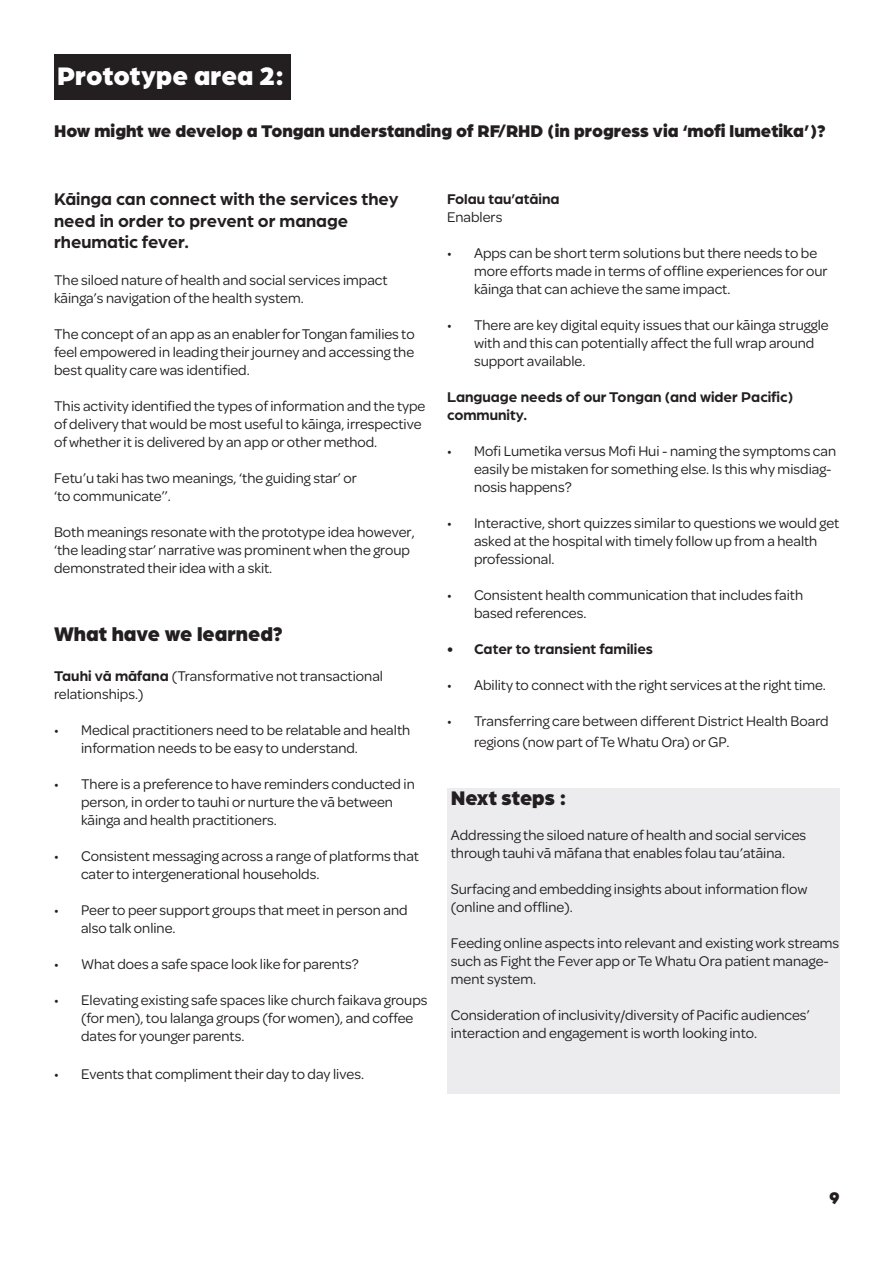
<style>
.page{position:relative;width:894px;height:1263px;background:#fff}
.page>*{position:absolute;margin:0;border:0;box-sizing:border-box;transform-origin:0 0}
.t1{font:900 27px "Arboria";color:#fff}
.t2{font:900 21px "Arboria";color:#231f20}
.t3{font:700 18px/21.6px "Arboria";color:#231f20}
.t4{font:900 18px "Arboria";color:#231f20}
.t5{font:15px/18px "Omnes";color:#231f20}
.t6{font:700 15px/18px "Arboria";color:#231f20}
.s1{font-family:"Arboria";font-weight:700}
</style>
<div class="page">
<div style="left:447px;top:788px;width:392px;height:306px;background:#ececee"></div>
<div style="left:54px;top:54px;width:236px;height:46px;background:#231f20"></div>
<p class="t1" style="left:57px;top:57px;width:229px">Prototype area 2:</p>
<p class="t4" style="left:54px;top:119px;width:772px">How might we develop a Tongan understanding of RF/RHD (in progress via ‘mofi lumetika’)?</p>
<p class="t3" style="left:54px;top:187px;width:346px">Kāinga can connect with the services they need in order to prevent or manage rheumatic fever.</p>
<p class="t5" style="left:54px;top:270px;width:335px">The siloed nature of health and social services impact kāinga’s navigation of the health system.</p>
<p class="t5" style="left:54px;top:324px;width:362px;text-align:justify">The concept of an app as an enabler for Tongan families to feel empowered in leading their journey and accessing the best quality care was identified.</p>
<p class="t5" style="left:54px;top:396px;width:373px">This activity identified the types of information and the type of delivery that would be most useful to kāinga, irrespective of whether it is delivered by an app or other method.</p>
<p class="t5" style="left:54px;top:468px;width:304px">Fetu’u taki has two meanings, ‘the guiding star’ or ‘to communicate’’.</p>
<p class="t5" style="left:54px;top:522px;width:362px">Both meanings resonate with the prototype idea however, ‘the leading star’ narrative was prominent when the group demonstrated their idea with a skit.</p>
<p class="t2" style="left:54px;top:619px;width:230px">What have we learned?</p>
<p class="t5" style="left:54px;top:666px;width:330px"><span class="s1">Tauhi vā māfana</span> (Transformative not transactional</p>
<p class="t5" style="left:54px;top:684px;width:91px">relationships.)</p>
<p class="t5" style="left:81px;top:720px;width:330px;text-indent:-27px">• Medical practitioners need to be relatable and health information needs to be easy to understand.</p>
<p class="t5" style="left:81px;top:774px;width:335px;text-indent:-27px">• There is a preference to have reminders conducted in person, in order to tauhi or nurture the vā between kāinga and health practitioners.</p>
<p class="t5" style="left:81px;top:846px;width:339px;text-indent:-27px">• Consistent messaging across a range of platforms that cater to intergenerational households.</p>
<p class="t5" style="left:81px;top:900px;width:328px;text-indent:-27px">• Peer to peer support groups that meet in person and also talk online.</p>
<p class="t5" style="left:54px;top:954px;width:306px">• What does a safe space look like for parents?</p>
<p class="t5" style="left:81px;top:990px;width:348px;text-indent:-27px">• Elevating existing safe spaces like church faikava groups (for men), tou lalanga groups (for women), and coffee dates for younger parents.</p>
<p class="t5" style="left:54px;top:1064px;width:311px">• Events that compliment their day to day lives.</p>
<p class="t6" style="left:447px;top:189px;width:114px">Folau tau’atāina</p>
<p class="t5" style="left:447px;top:207px;width:57px">Enablers</p>
<p class="t5" style="left:474px;top:243px;width:355px;text-indent:-27px">• Apps can be short term solutions but there needs to be more efforts made in terms of offline experiences for our kāinga that can achieve the same impact.</p>
<p class="t5" style="left:474px;top:315px;width:356px;text-indent:-27px">• There are key digital equity issues that our kāinga struggle with and this can potentially affect the full wrap around support available.</p>
<p class="t6" style="left:447px;top:387px;width:347px">Language needs of our Tongan (and wider Pacific) community.</p>
<p class="t5" style="left:474px;top:441px;width:363px;text-indent:-27px">• Mofi Lumetika versus Mofi Hui - naming the symptoms can easily be mistaken for something else. Is this why misdiag&shy;nosis happens?</p>
<p class="t5" style="left:474px;top:513px;width:366px;text-indent:-27px">• Interactive, short quizzes similar to questions we would get asked at the hospital with timely follow up from a health professional.</p>
<p class="t5" style="left:474px;top:585px;width:330px;text-indent:-27px">• Consistent health communication that includes faith based references.</p>
<p class="t6" style="left:447px;top:639px;width:207px">• Cater to transient families</p>
<p class="t5" style="left:447px;top:675px;width:380px">• Ability to connect with the right services at the right time.</p>
<p class="t5" style="left:474px;top:709px;width:356px;line-height:21.6px;text-indent:-27px">• Transferring care between different District Health Board regions (now part of Te Whatu Ora) or GP.</p>
<p class="t2" style="left:450px;top:783px;width:117px">Next steps :</p>
<p class="t5" style="left:450px;top:825px;width:357px">Addressing the siloed nature of health and social services through tauhi vā māfana that enables folau tau’atāina.</p>
<p class="t5" style="left:450px;top:879px;width:358px">Surfacing and embedding insights about information flow (online and offline).</p>
<p class="t5" style="left:450px;top:933px;width:390px">Feeding online aspects into relevant and existing work streams such as Fight the Fever app or Te Whatu Ora patient manage&shy;ment system.</p>
<p class="t5" style="left:450px;top:1005px;width:360px">Consideration of inclusivity/diversity of Pacific audiences’ interaction and engagement is worth looking into.</p>
<p class="t4" style="left:829px;top:1185px;width:12px">9</p>
</div>
